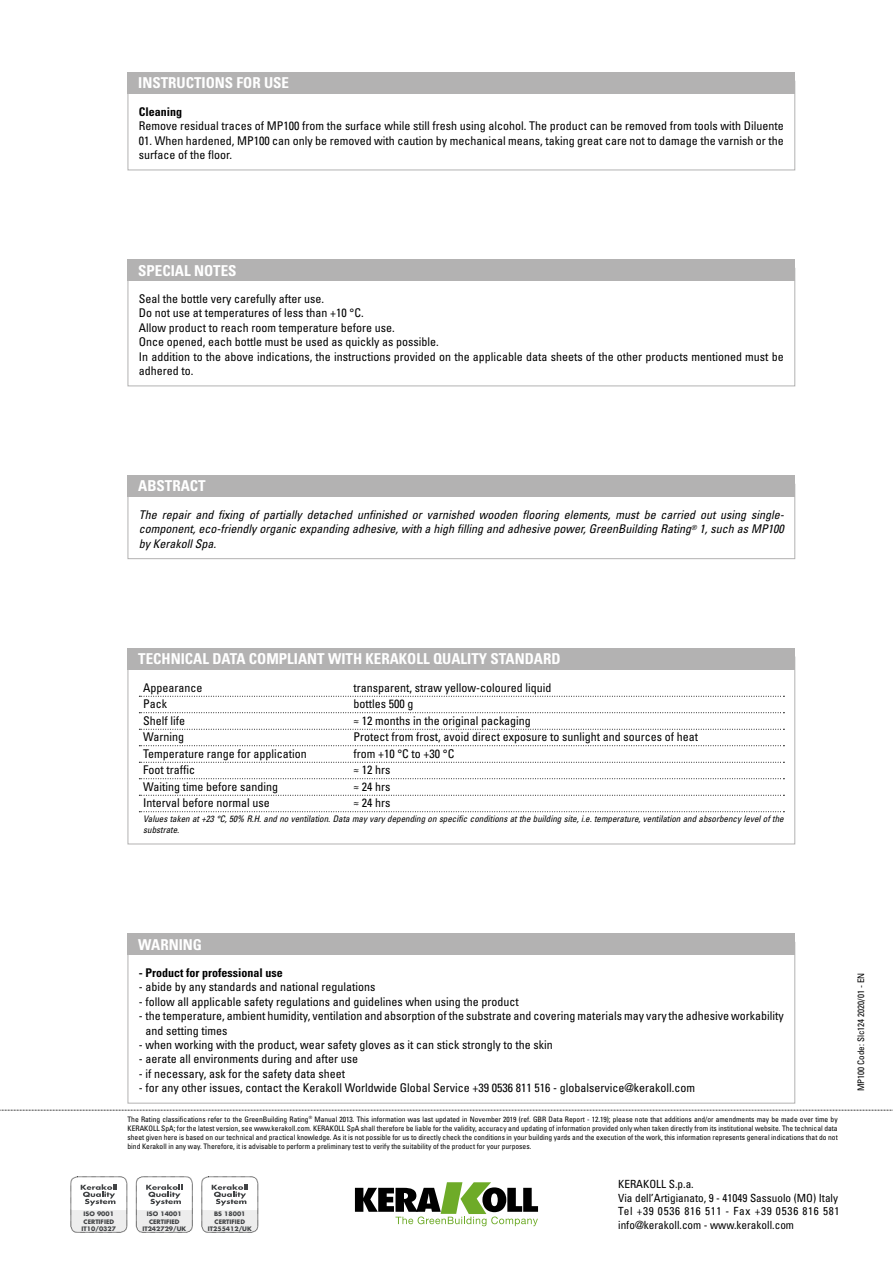
<style>
.page{position:relative;width:893px;height:1263px;background:#fff}
.page>*{position:absolute;margin:0;border:0;box-sizing:border-box;transform-origin:0 0}
.t1{font:700 condensed 15px "Univers LT Std";color:#fff}
.t2{font:condensed 12px/14.4px "Univers LT Std";color:#000}
.t3{font:italic condensed 12px/14.4px "Univers LT Std";color:#000;text-align:justify}
.t4{font:700 condensed 12px "Univers LT Std";color:#000}
.t5{font:condensed 11.25px/13.5px "Univers LT Std";color:#000}
.t6{font:italic condensed 9px/10.8px "Univers LT Std";color:#000}
.t7{font:condensed 9px "Univers LT Std";color:#000}
.t8{font:condensed 7.5px/9px "Univers LT Std";color:#000;text-align:justify}
.t9{font:700 6px/7.2px "Futura Std";color:#424446;text-align:center}
</style>
<div class="page">
<svg style="left:0;top:1110px;width:893px;height:1px"></svg>
<div style="left:71px;top:1176px;width:56px;height:56px;border:1px dashed #000;border-radius:7px"></div>
<svg style="left:71px;top:1184px;width:56px;height:48px"></svg>
<div style="left:136px;top:1176px;width:56px;height:56px;border:1px dashed #000;border-radius:7px"></div>
<svg style="left:136px;top:1184px;width:56px;height:48px"></svg>
<div style="left:202px;top:1176px;width:56px;height:56px;border:1px dashed #000;border-radius:7px"></div>
<svg style="left:202px;top:1184px;width:56px;height:48px"></svg>
<svg style="left:355px;top:1182px;width:183px;height:44px"></svg>
<div style="left:128px;top:484px;width:667px;height:75px;border:1px solid #b3b2b2"></div>
<div style="left:128px;top:475px;width:667px;height:22px;background:#b3b2b2"></div>
<svg style="left:139px;top:696px;width:645px;height:1px"></svg>
<svg style="left:139px;top:712px;width:645px;height:1px"></svg>
<svg style="left:139px;top:729px;width:645px;height:1px"></svg>
<svg style="left:139px;top:745px;width:645px;height:1px"></svg>
<svg style="left:139px;top:762px;width:645px;height:1px"></svg>
<svg style="left:139px;top:778px;width:645px;height:1px"></svg>
<svg style="left:139px;top:795px;width:645px;height:1px"></svg>
<svg style="left:139px;top:811px;width:645px;height:1px"></svg>
<div style="left:128px;top:648px;width:667px;height:21px;background:#b3b2b2"></div>
<div style="left:128px;top:268px;width:667px;height:118px;border:1px solid #b3b2b2"></div>
<div style="left:128px;top:259px;width:667px;height:22px;background:#b3b2b2"></div>
<div style="left:128px;top:933px;width:667px;height:22px;background:#b3b2b2"></div>
<div style="left:128px;top:81px;width:667px;height:89px;border:1px solid #b3b2b2"></div>
<div style="left:128px;top:72px;width:667px;height:22px;background:#b3b2b2"></div>
<p class="t1" style="left:138px;top:74px;width:152px">INSTRUCTIONS FOR USE</p>
<p class="t4" style="left:139px;top:104px;width:45px">Cleaning</p>
<p class="t2" style="left:139px;top:119px;width:646px">Remove residual traces of MP100 from the surface while still fresh using alcohol. The product can be removed from tools with Diluente</p>
<p class="t2" style="left:139px;top:133px;width:646px">01. When hardened, MP100 can only be removed with caution by mechanical means, taking great care not to damage the varnish or the surface of the floor.</p>
<p class="t1" style="left:138px;top:261px;width:100px">SPECIAL NOTES</p>
<p class="t2" style="left:139px;top:291px;width:646px">Seal the bottle very carefully after use.<br>Do not use at temperatures of less than +10 °C.<br>Allow product to reach room temperature before use.<br>Once opened, each bottle must be used as quickly as possible.<br>In addition to the above indications, the instructions provided on the applicable data sheets of the other products mentioned must be adhered to.</p>
<p class="t1" style="left:138px;top:477px;width:69px">ABSTRACT</p>
<p class="t3" style="left:139px;top:507px;width:646px">The repair and fixing of partially detached unfinished or varnished wooden flooring elements, must be carried out using single&shy;component, eco-friendly organic expanding adhesive, with a high filling and adhesive power, GreenBuilding Rating<sup>®</sup> 1, such as MP100 by Kerakoll Spa.</p>
<p class="t1" style="left:138px;top:650px;width:424px">TECHNICAL DATA COMPLIANT WITH KERAKOLL QUALITY STANDARD</p>
<p class="t2" style="left:143px;top:680px;width:61px">Appearance</p>
<p class="t2" style="left:353px;top:680px;width:199px">transparent, straw yellow-coloured liquid</p>
<p class="t2" style="left:143px;top:696px;width:25px">Pack</p>
<p class="t2" style="left:353px;top:696px;width:61px">bottles 500 g</p>
<p class="t2" style="left:143px;top:713px;width:43px">Shelf life</p>
<p class="t2" style="left:353px;top:713px;width:179px">≈ 12 months in the original packaging</p>
<p class="t2" style="left:143px;top:729px;width:42px">Warning</p>
<p class="t2" style="left:353px;top:729px;width:346px">Protect from frost, avoid direct exposure to sunlight and sources of heat</p>
<p class="t2" style="left:143px;top:746px;width:165px">Temperature range for application</p>
<p class="t2" style="left:353px;top:746px;width:102px">from +10 °C to +30 °C</p>
<p class="t2" style="left:143px;top:762px;width:53px">Foot traffic</p>
<p class="t2" style="left:353px;top:762px;width:38px">≈ 12 hrs</p>
<p class="t2" style="left:143px;top:779px;width:136px">Waiting time before sanding</p>
<p class="t2" style="left:353px;top:779px;width:38px">≈ 24 hrs</p>
<p class="t2" style="left:143px;top:795px;width:128px">Interval before normal use</p>
<p class="t2" style="left:353px;top:795px;width:38px">≈ 24 hrs</p>
<p class="t6" style="left:143px;top:813px;width:642px">Values taken at +23 °C, 50% R.H. and no ventilation. Data may vary depending on specific conditions at the building site, i.e. temperature, ventilation and absorbency level of the substrate.</p>
<p class="t1" style="left:138px;top:935px;width:65px">WARNING</p>
<p class="t4" style="left:139px;top:965px;width:145px">- Product for professional use</p>
<p class="t2" style="left:139px;top:980px;width:238px">- abide by any standards and national regulations</p>
<p class="t2" style="left:139px;top:994px;width:381px">- follow all applicable safety regulations and guidelines when using the product</p>
<p class="t2" style="left:146px;top:1008px;width:640px;text-indent:-7px">- the temperature, ambient humidity, ventilation and absorption of the substrate and covering materials may vary the adhesive workability and setting times</p>
<p class="t2" style="left:139px;top:1037px;width:415px">- when working with the product, wear safety gloves as it can stick strongly to the skin</p>
<p class="t2" style="left:139px;top:1052px;width:221px">- aerate all environments during and after use</p>
<p class="t2" style="left:139px;top:1066px;width:208px">- if necessary, ask for the safety data sheet</p>
<p class="t2" style="left:139px;top:1080px;width:558px">- for any other issues, contact the Kerakoll Worldwide Global Service +39 0536 811 516 - globalservice@kerakoll.com</p>
<p class="t8" style="left:128px;top:1114px;width:712px">The Rating classifications refer to the GreenBuilding Rating<sup>®</sup> Manual 2013. This information was last updated in November 2019 (ref. GBR Data Report - 12.19); please note that additions and/or amendments may be made over time by KERAKOLL SpA; for the latest version, see www.kerakoll.com. KERAKOLL SpA shall therefore be liable for the validity, accuracy and updating of information provided only when taken directly from its institutional website. The technical data sheet given here is based on our technical and practical knowledge. As it is not possible for us to directly check the conditions in your building yards and the execution of the work, this information represents general indications that do not bind Kerakoll in any way. Therefore, it is advisable to perform a preliminary test to verify the suitability of the product for your purposes.</p>
<p class="t9" style="left:82px;top:1210px;width:36px">ISO 9001<br>CERTIFIED<br>IT10/0327</p>
<p class="t9" style="left:142px;top:1210px;width:45px">ISO 14001<br>CERTIFIED<br>IT242729/UK</p>
<p class="t9" style="left:208px;top:1210px;width:45px">BS 18001<br>CERTIFIED<br>IT255412/UK</p>
<p class="t5" style="left:618px;top:1177px;width:223px">KERAKOLL S.p.a.<br>Via dell’Artigianato, 9 - 41049 Sassuolo (MO) Italy Tel +39 0536 816 511 - Fax +39 0536 816 581 info@kerakoll.com - www.kerakoll.com</p>
<p class="t7" style="left:855px;top:1091px;width:120px;rotate:-90deg">MP100 Code: Slc124 2020/01 - EN</p>
</div>
